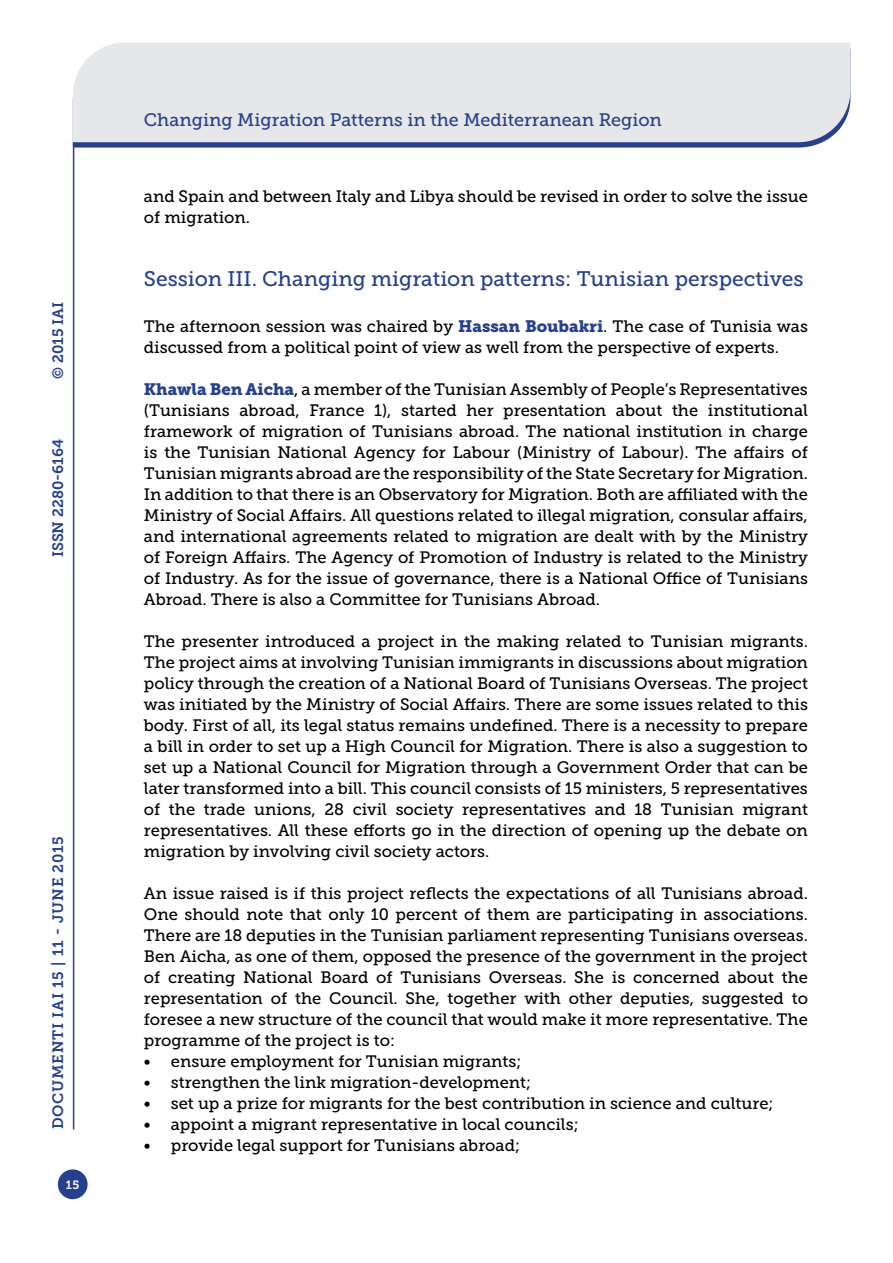
<style>
.page{position:relative;width:893px;height:1263px;background:#fff}
.page>*{position:absolute;margin:0;border:0;box-sizing:border-box;transform-origin:0 0}
.t1{font:21px "Museo Slab 500";color:#25408f}
.t2{font:18px "Museo Slab 500";color:#25408f}
.t3{font:16.5px/21px "Museo Slab 500";color:#000;text-align:justify}
.t4{font:15px "Museo Slab 700";letter-spacing:.05em;color:#25408f}
.t5{font:15px "Museo Slab 700";color:#25408f}
.t6{font:12px "Museo Slab 700";color:#fff}
.s1{font-family:"Museo Slab 900";color:#25408f}
</style>
<div class="page">
<svg style="left:74px;top:142px;width:749px;height:6px;background:#3e569b"></svg>
<div style="left:73px;top:43px;width:777px;height:99px;background:#e6e7e8"></div>
<div style="left:58px;top:1169px;width:30px;height:30px;background:#25408f;border-radius:50%"></div>
<hr style="left:73px;top:142px;width:1px;height:987px;background:#25408f">
<p class="t4" style="left:50px;top:379px;width:78px;rotate:-90deg">© 2015 IAI</p>
<p class="t5" style="left:50px;top:557px;width:120px;rotate:-90deg">ISSN 2280-6164</p>
<p class="t4" style="left:50px;top:1129px;width:295px;rotate:-90deg">DOCUMENTI IAI 15 | 11 - JUNE 2015</p>
<p class="t6" style="left:66px;top:1178px;width:15px">15</p>
<p class="t2" style="left:144px;top:110px;width:520px">Changing Migration Patterns in the Mediterranean Region</p>
<p class="t3" style="left:144px;top:186px;width:666px">and Spain and between Italy and Libya should be revised in order to solve the issue of migration.</p>
<p class="t1" style="left:144px;top:267px;width:661px">Session III. Changing migration patterns: Tunisian perspectives</p>
<p class="t3" style="left:144px;top:316px;width:666px">The afternoon session was chaired by <span class="s1">Hassan Boubakri</span>. The case of Tunisia was discussed from a political point of view as well from the perspective of experts.</p>
<p class="t3" style="left:144px;top:379px;width:666px"><span class="s1">Khawla Ben Aicha</span>, a member of the Tunisian Assembly of People’s Representatives (Tunisians abroad, France 1), started her presentation about the institutional framework of migration of Tunisians abroad. The national institution in charge is the Tunisian National Agency for Labour (Ministry of Labour). The affairs of Tunisian migrants abroad are the responsibility of the State Secretary for Migration.<br>In addition to that there is an Observatory for Migration. Both are affiliated with the Ministry of Social Affairs. All questions related to illegal migration, consular affairs, and international agreements related to migration are dealt with by the Ministry of Foreign Affairs. The Agency of Promotion of Industry is related to the Ministry of Industry. As for the issue of governance, there is a National Office of Tunisians Abroad. There is also a Committee for Tunisians Abroad.</p>
<p class="t3" style="left:144px;top:631px;width:666px">The presenter introduced a project in the making related to Tunisian migrants.<br>The project aims at involving Tunisian immigrants in discussions about migration policy through the creation of a National Board of Tunisians Overseas. The project was initiated by the Ministry of Social Affairs. There are some issues related to this body. First of all, its legal status remains undefined. There is a necessity to prepare a bill in order to set up a High Council for Migration. There is also a suggestion to set up a National Council for Migration through a Government Order that can be later transformed into a bill. This council consists of 15 ministers, 5 representatives of the trade unions, 28 civil society representatives and 18 Tunisian migrant representatives. All these efforts go in the direction of opening up the debate on migration by involving civil society actors.</p>
<p class="t3" style="left:144px;top:883px;width:666px">An issue raised is if this project reflects the expectations of all Tunisians abroad.<br>One should note that only 10 percent of them are participating in associations.<br>There are 18 deputies in the Tunisian parliament representing Tunisians overseas.<br>Ben Aicha, as one of them, opposed the presence of the government in the project of creating National Board of Tunisians Overseas. She is concerned about the representation of the Council. She, together with other deputies, suggested to foresee a new structure of the council that would make it more representative. The programme of the project is to:</p>
<p class="t3" style="left:144px;top:1051px;width:379px">• ensure employment for Tunisian migrants;</p>
<p class="t3" style="left:144px;top:1072px;width:389px">• strengthen the link migration-development;</p>
<p class="t3" style="left:144px;top:1093px;width:631px">• set up a prize for migrants for the best contribution in science and culture;</p>
<p class="t3" style="left:144px;top:1114px;width:436px">• appoint a migrant representative in local councils;</p>
<p class="t3" style="left:144px;top:1135px;width:378px">• provide legal support for Tunisians abroad;</p>
</div>
